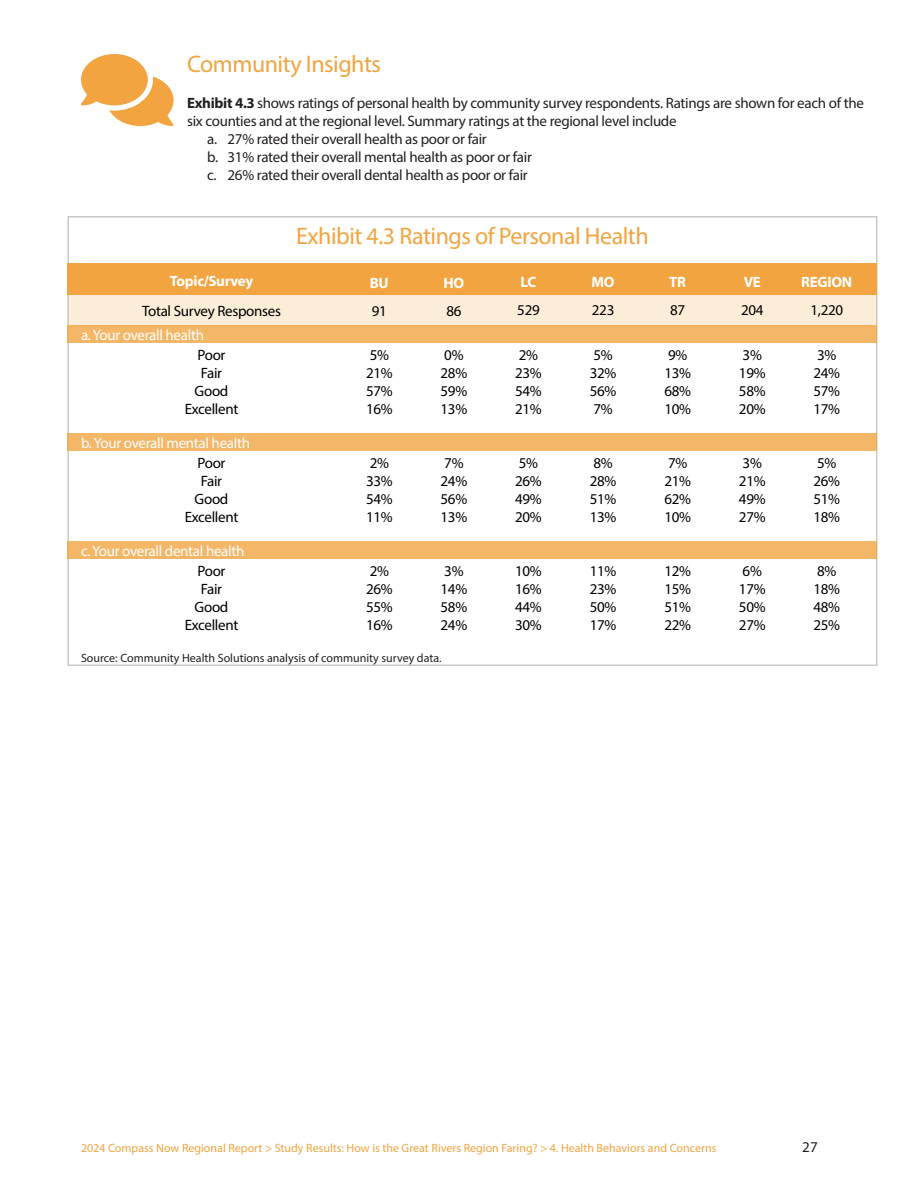
<style>
.page{position:relative;width:918px;height:1188px;background:#fff}
.page>*{position:absolute;margin:0;border:0;box-sizing:border-box;transform-origin:0 0}
.t1{font:24px "Myriad Pro";letter-spacing:-.02em;color:#f2a441}
.t2{font:24px "Myriad Pro";letter-spacing:-.02em;color:#f2a440}
.t3{font:15px "Myriad Pro";letter-spacing:-.02em;color:#000}
.t4{font:15px/18px "Myriad Pro";letter-spacing:-.02em;color:#231f20}
.t5{font:15px "Myriad Pro";letter-spacing:-.02em;color:#fff}
.t6{font:700 15px "Myriad Pro";letter-spacing:-.02em;color:#fff}
.t7{font:12px "Myriad Pro";color:#f2a440}
.t8{font:12px "Myriad Pro";color:#231f20}
.s1{font-weight:700}
</style>
<div class="page">
<div style="left:68px;top:295px;width:810px;height:32px;background:#fcedd9"></div>
<svg style="left:81px;top:54px;width:93px;height:72px"></svg>
<div style="left:68px;top:263px;width:810px;height:32px;background:#f2a441"></div>
<div style="left:68px;top:325px;width:810px;height:18px;background:#f4b667"></div>
<div style="left:68px;top:433px;width:810px;height:18px;background:#f4b667"></div>
<div style="left:68px;top:541px;width:810px;height:18px;background:#f4b667"></div>
<p class="t2" style="left:187px;top:49px;width:195px">Community Insights</p>
<p class="t4" style="left:187px;top:94px;width:678px"><span class="s1">Exhibit 4.3</span> shows ratings of personal health by community survey respondents. Ratings are shown for each of the six counties and at the regional level. Summary ratings at the regional level include</p>
<p class="t4" style="left:207px;top:130px;width:281px">a. 27% rated their overall health as poor or fair</p>
<p class="t4" style="left:207px;top:148px;width:326px">b. 31% rated their overall mental health as poor or fair</p>
<p class="t4" style="left:207px;top:166px;width:322px">c. 26% rated their overall dental health as poor or fair</p>
<p class="t6" style="left:170px;top:271px;width:85px">Topic/Survey</p>
<p class="t5" style="left:81px;top:325px;width:125px">a. Your overall health</p>
<p class="t3" style="left:142px;top:302px;width:141px">Total Survey Responses</p>
<p class="t3" style="left:197px;top:346px;width:30px">Poor</p>
<p class="t3" style="left:201px;top:364px;width:23px">Fair</p>
<p class="t3" style="left:195px;top:382px;width:35px">Good</p>
<p class="t3" style="left:185px;top:400px;width:55px">Excellent</p>
<p class="t5" style="left:81px;top:434px;width:171px">b. Your overall mental health</p>
<p class="t3" style="left:197px;top:454px;width:30px">Poor</p>
<p class="t3" style="left:201px;top:472px;width:23px">Fair</p>
<p class="t3" style="left:195px;top:490px;width:35px">Good</p>
<p class="t3" style="left:185px;top:508px;width:55px">Excellent</p>
<p class="t5" style="left:81px;top:541px;width:165px">c. Your overall dental health</p>
<p class="t3" style="left:197px;top:562px;width:30px">Poor</p>
<p class="t3" style="left:201px;top:580px;width:23px">Fair</p>
<p class="t3" style="left:195px;top:598px;width:35px">Good</p>
<p class="t3" style="left:185px;top:616px;width:55px">Excellent</p>
<p class="t1" style="left:296px;top:221px;width:354px">Exhibit 4.3 Ratings of Personal Health</p>
<p class="t6" style="left:370px;top:273px;width:20px">BU</p>
<p class="t3" style="left:372px;top:301px;width:17px">91</p>
<p class="t3" style="left:370px;top:346px;width:21px">5%</p>
<p class="t3" style="left:366px;top:364px;width:28px">21%</p>
<p class="t3" style="left:366px;top:382px;width:28px">57%</p>
<p class="t3" style="left:366px;top:400px;width:28px">16%</p>
<p class="t3" style="left:370px;top:454px;width:21px">2%</p>
<p class="t3" style="left:366px;top:472px;width:28px">33%</p>
<p class="t3" style="left:366px;top:490px;width:28px">54%</p>
<p class="t3" style="left:366px;top:508px;width:28px">11%</p>
<p class="t3" style="left:370px;top:562px;width:21px">2%</p>
<p class="t3" style="left:366px;top:580px;width:28px">26%</p>
<p class="t3" style="left:366px;top:598px;width:28px">55%</p>
<p class="t3" style="left:366px;top:616px;width:28px">16%</p>
<p class="t6" style="left:444px;top:273px;width:22px">HO</p>
<p class="t3" style="left:446px;top:301px;width:17px">86</p>
<p class="t3" style="left:444px;top:346px;width:21px">0%</p>
<p class="t3" style="left:441px;top:364px;width:28px">28%</p>
<p class="t3" style="left:441px;top:382px;width:28px">59%</p>
<p class="t3" style="left:441px;top:400px;width:28px">13%</p>
<p class="t3" style="left:444px;top:454px;width:21px">7%</p>
<p class="t3" style="left:441px;top:472px;width:28px">24%</p>
<p class="t3" style="left:441px;top:490px;width:28px">56%</p>
<p class="t3" style="left:441px;top:508px;width:28px">13%</p>
<p class="t3" style="left:444px;top:562px;width:21px">3%</p>
<p class="t3" style="left:441px;top:580px;width:28px">14%</p>
<p class="t3" style="left:441px;top:598px;width:28px">58%</p>
<p class="t3" style="left:441px;top:616px;width:28px">24%</p>
<p class="t6" style="left:521px;top:273px;width:17px">LC</p>
<p class="t3" style="left:517px;top:301px;width:24px">529</p>
<p class="t3" style="left:519px;top:346px;width:21px">2%</p>
<p class="t3" style="left:515px;top:364px;width:28px">23%</p>
<p class="t3" style="left:515px;top:382px;width:28px">54%</p>
<p class="t3" style="left:515px;top:400px;width:28px">21%</p>
<p class="t3" style="left:519px;top:454px;width:21px">5%</p>
<p class="t3" style="left:515px;top:472px;width:28px">26%</p>
<p class="t3" style="left:515px;top:490px;width:28px">49%</p>
<p class="t3" style="left:515px;top:508px;width:28px">20%</p>
<p class="t3" style="left:515px;top:562px;width:28px">10%</p>
<p class="t3" style="left:515px;top:580px;width:28px">16%</p>
<p class="t3" style="left:515px;top:598px;width:28px">44%</p>
<p class="t3" style="left:515px;top:616px;width:28px">30%</p>
<p class="t6" style="left:592px;top:273px;width:25px">MO</p>
<p class="t3" style="left:592px;top:301px;width:24px">223</p>
<p class="t3" style="left:593px;top:346px;width:21px">5%</p>
<p class="t3" style="left:590px;top:364px;width:28px">32%</p>
<p class="t3" style="left:590px;top:382px;width:28px">56%</p>
<p class="t3" style="left:593px;top:400px;width:21px">7%</p>
<p class="t3" style="left:593px;top:454px;width:21px">8%</p>
<p class="t3" style="left:590px;top:472px;width:28px">28%</p>
<p class="t3" style="left:590px;top:490px;width:28px">51%</p>
<p class="t3" style="left:590px;top:508px;width:28px">13%</p>
<p class="t3" style="left:590px;top:562px;width:28px">11%</p>
<p class="t3" style="left:590px;top:580px;width:28px">23%</p>
<p class="t3" style="left:590px;top:598px;width:28px">50%</p>
<p class="t3" style="left:590px;top:616px;width:28px">17%</p>
<p class="t8" style="left:81px;top:650px;width:362px">Source: Community Health Solutions analysis of community survey data.</p>
<p class="t6" style="left:669px;top:273px;width:18px">TR</p>
<p class="t3" style="left:670px;top:301px;width:17px">87</p>
<p class="t3" style="left:668px;top:346px;width:21px">9%</p>
<p class="t3" style="left:664px;top:364px;width:28px">13%</p>
<p class="t3" style="left:664px;top:382px;width:28px">68%</p>
<p class="t3" style="left:664px;top:400px;width:28px">10%</p>
<p class="t3" style="left:668px;top:454px;width:21px">7%</p>
<p class="t3" style="left:664px;top:472px;width:28px">21%</p>
<p class="t3" style="left:664px;top:490px;width:28px">62%</p>
<p class="t3" style="left:664px;top:508px;width:28px">10%</p>
<p class="t3" style="left:664px;top:562px;width:28px">12%</p>
<p class="t3" style="left:664px;top:580px;width:28px">15%</p>
<p class="t3" style="left:664px;top:598px;width:28px">51%</p>
<p class="t3" style="left:664px;top:616px;width:28px">22%</p>
<p class="t6" style="left:744px;top:273px;width:19px">VE</p>
<p class="t3" style="left:741px;top:301px;width:24px">204</p>
<p class="t3" style="left:743px;top:346px;width:21px">3%</p>
<p class="t3" style="left:739px;top:364px;width:28px">19%</p>
<p class="t3" style="left:739px;top:382px;width:28px">58%</p>
<p class="t3" style="left:739px;top:400px;width:28px">20%</p>
<p class="t3" style="left:743px;top:454px;width:21px">3%</p>
<p class="t3" style="left:739px;top:472px;width:28px">21%</p>
<p class="t3" style="left:739px;top:490px;width:28px">49%</p>
<p class="t3" style="left:739px;top:508px;width:28px">27%</p>
<p class="t3" style="left:743px;top:562px;width:21px">6%</p>
<p class="t3" style="left:739px;top:580px;width:28px">17%</p>
<p class="t3" style="left:739px;top:598px;width:28px">50%</p>
<p class="t3" style="left:739px;top:616px;width:28px">27%</p>
<p class="t6" style="left:801px;top:273px;width:53px">REGION</p>
<p class="t3" style="left:810px;top:301px;width:34px">1,220</p>
<p class="t3" style="left:817px;top:346px;width:21px">3%</p>
<p class="t3" style="left:813px;top:364px;width:28px">24%</p>
<p class="t3" style="left:813px;top:382px;width:28px">57%</p>
<p class="t3" style="left:813px;top:400px;width:28px">17%</p>
<p class="t3" style="left:817px;top:454px;width:21px">5%</p>
<p class="t3" style="left:813px;top:472px;width:28px">26%</p>
<p class="t3" style="left:813px;top:490px;width:28px">51%</p>
<p class="t3" style="left:813px;top:508px;width:28px">18%</p>
<p class="t3" style="left:817px;top:562px;width:21px">8%</p>
<p class="t3" style="left:813px;top:580px;width:28px">18%</p>
<p class="t3" style="left:813px;top:598px;width:28px">48%</p>
<p class="t3" style="left:813px;top:616px;width:28px">25%</p>
<p class="t7" style="left:81px;top:1141px;width:637px">2024 Compass Now Regional Report &gt; Study Results: How is the Great Rivers Region Faring? &gt; 4. Health Behaviors and Concerns</p>
<p class="t4" style="left:802px;top:1138px;width:17px">27</p>
</div>
